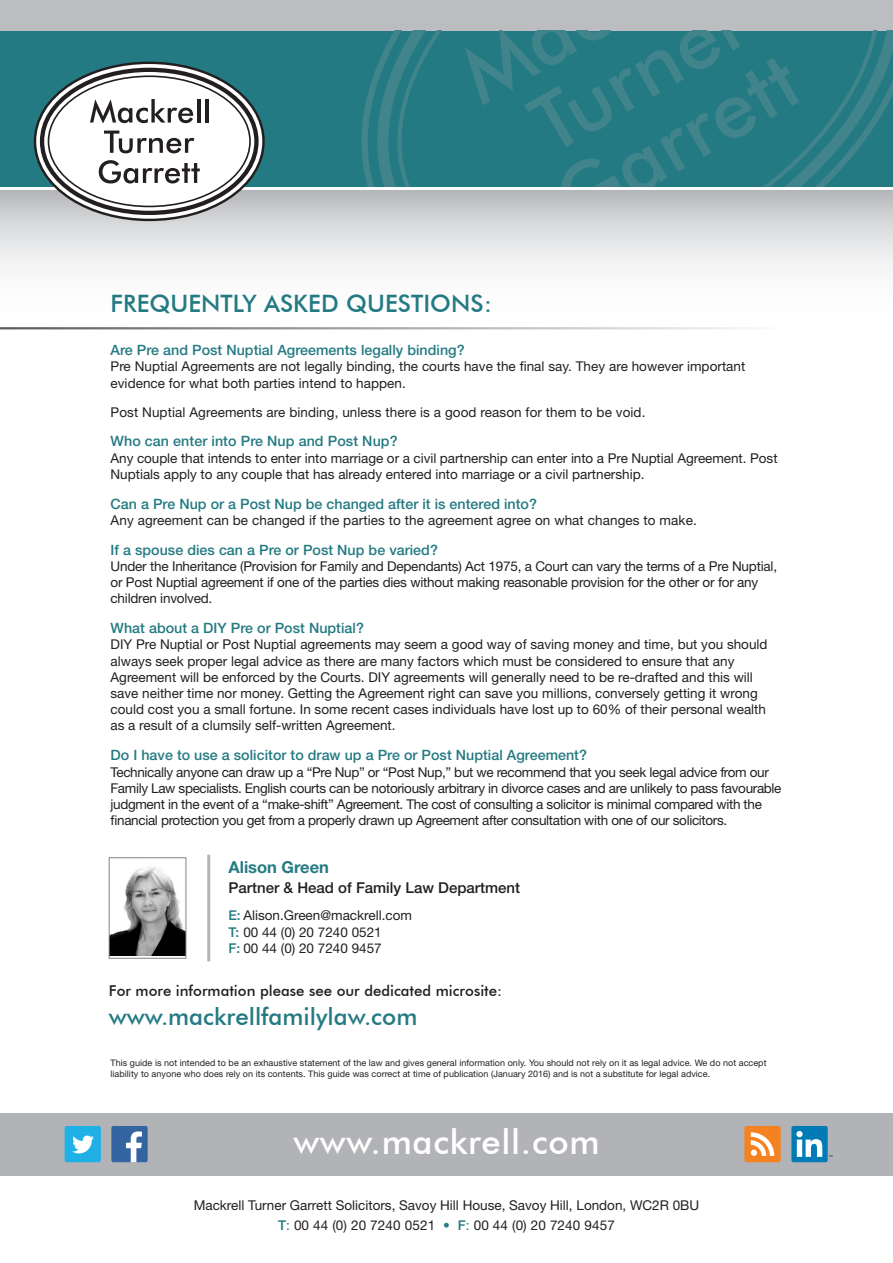
<style>
.page{position:relative;width:893px;height:1263px;background:#fff}
.page>*{position:absolute;margin:0;border:0;box-sizing:border-box;transform-origin:0 0}
.t1{font:500 34.5px "Futura BT";letter-spacing:.02em;color:#fff}
.t2{font:500 24px "Futura BT";color:#247a82}
.t3{font:700 16.5px "Helvetica Neue";color:#247a82}
.t4{font:500 15px "Futura BT";color:#231f20}
.t5{font:500 15px "Helvetica Neue";color:#231f20}
.t6{font:500 14.25px "Helvetica Neue";letter-spacing:.005em;color:#247a82}
.t7{font:13.5px/16.2px "Helvetica Neue";color:#231f20}
.t8{font:13.5px/16.2px "Helvetica Neue";letter-spacing:-.025em;color:#231f20}
.t9{font:9px/10.8px "Helvetica Neue";letter-spacing:.005em;color:#231f20}
.s1{font-weight:500;color:#247a82}
.s2{color:#247a82}
</style>
<div class="page">
<svg style="left:0;top:190px;width:893px;height:140px"></svg>
<div style="left:0;top:0;width:893px;height:36px;background:#bcbdc0"></div>
<div style="left:0;top:31px;width:893px;height:155px;background:#247a82"></div>
<svg style="left:361px;top:91px;width:8px;height:95px"></svg>
<svg style="left:369px;top:31px;width:524px;height:155px"></svg>
<svg style="left:465px;top:31px;width:334px;height:155px"></svg>
<svg style="left:34px;top:62px;width:231px;height:159px"></svg>
<hr style="left:0;top:327px;width:782px;height:2px;background:#fff">
<hr style="left:207px;top:855px;width:3px;height:106px;background:#b2b3b7">
<div style="left:0;top:1113px;width:893px;height:62px;background:#b2b3b7"></div>
<div style="left:791px;top:1126px;width:37px;height:36px;background:#007bb6;border-radius:2px"></div>
<svg style="left:796px;top:1131px;width:26px;height:26px"></svg>
<div style="left:744px;top:1126px;width:37px;height:36px;background:#f58220;border-radius:2px"></div>
<svg style="left:751px;top:1132px;width:23px;height:24px"></svg>
<div style="left:751px;top:1149px;width:6px;height:7px;background:#fff;border-radius:50%"></div>
<div style="left:65px;top:1126px;width:36px;height:36px;background:#1fb0e6;border-radius:2px"></div>
<svg style="left:72px;top:1135px;width:22px;height:18px"></svg>
<div style="left:111px;top:1126px;width:37px;height:36px;background:#3564a3;border-radius:2px"></div>
<svg style="left:126px;top:1131px;width:16px;height:31px"></svg>
<img style="left:111px;top:867px;width:73px;height:89px">
<div style="left:109px;top:857px;width:77px;height:101px;border:1px solid #808285"></div>
<p class="t2" style="left:111px;top:289px;width:383px">FREQUENTLY ASKED QUESTIONS:</p>
<p class="t6" style="left:111px;top:342px;width:356px">Are Pre and Post Nuptial Agreements legally binding?</p>
<p class="t7" style="left:111px;top:358px;width:636px">Pre Nuptial Agreements are not legally binding, the courts have the final say. They are however important evidence for what both parties intend to happen.</p>
<p class="t7" style="left:111px;top:403px;width:536px">Post Nuptial Agreements are binding, unless there is a good reason for them to be void.</p>
<p class="t6" style="left:111px;top:433px;width:289px">Who can enter into Pre Nup and Post Nup?</p>
<p class="t7" style="left:111px;top:450px;width:668px">Any couple that intends to enter into marriage or a civil partnership can enter into a Pre Nuptial Agreement. Post<br>Nuptials apply to any couple that has already entered into marriage or a civil partnership.</p>
<p class="t6" style="left:111px;top:495px;width:428px">Can a Pre Nup or a Post Nup be changed after it is entered into?</p>
<p class="t7" style="left:111px;top:512px;width:588px">Any agreement can be changed if the parties to the agreement agree on what changes to make.</p>
<p class="t6" style="left:111px;top:541px;width:329px">If a spouse dies can a Pre or Post Nup be varied?</p>
<p class="t7" style="left:111px;top:558px;width:668px">Under the Inheritance (Provision for Family and Dependants) Act 1975, a Court can vary the terms of a Pre Nuptial, or Post Nuptial agreement if one of the parties dies without making reasonable provision for the other or for any children involved.</p>
<p class="t6" style="left:111px;top:620px;width:255px">What about a DIY Pre or Post Nuptial?</p>
<p class="t7" style="left:111px;top:636px;width:658px">DIY Pre Nuptial or Post Nuptial agreements may seem a good way of saving money and time, but you should always seek proper legal advice as there are many factors which must be considered to ensure that any Agreement will be enforced by the Courts. DIY agreements will generally need to be re-drafted and this will save neither time nor money. Getting the Agreement right can save you millions, conversely getting it wrong could cost you a small fortune. In some recent cases individuals have lost up to 60% of their personal wealth as a result of a clumsily self-written Agreement.</p>
<p class="t6" style="left:111px;top:747px;width:478px">Do I have to use a solicitor to draw up a Pre or Post Nuptial Agreement?</p>
<p class="t8" style="left:111px;top:763px;width:672px">Technically anyone can draw up a “Pre Nup” or “Post Nup,” but we recommend that you seek legal advice from our Family Law specialists. English courts can be notoriously arbitrary in divorce cases and are unlikely to pass favourable judgment in the event of a “make-shift” Agreement. The cost of consulting a solicitor is minimal compared with the financial protection you get from a properly drawn up Agreement after consultation with one of our solicitors.</p>
<p class="t3" style="left:228px;top:857px;width:102px">Alison Green</p>
<p class="t5" style="left:228px;top:879px;width:293px">Partner &amp; Head of Family Law Department</p>
<p class="t7" style="left:228px;top:907px;width:185px"><span class="s1">E:</span> Alison.Green@mackrell.com</p>
<p class="t7" style="left:228px;top:924px;width:155px"><span class="s1">T:</span> 00 44 (0) 20 7240 0521</p>
<p class="t7" style="left:228px;top:940px;width:155px"><span class="s1">F:</span> 00 44 (0) 20 7240 9457</p>
<p class="t4" style="left:109px;top:981px;width:395px">For more information please see our dedicated microsite:</p>
<p class="t2" style="left:109px;top:1001px;width:310px">www.mackrellfamilylaw.com</p>
<p class="t9" style="left:111px;top:1057px;width:657px">This guide is not intended to be an exhaustive statement of the law and gives general information only. You should not rely on it as legal advice. We do not accept liability to anyone who does rely on its contents. This guide was correct at time of publication (January 2016) and is not a substitute for legal advice.</p>
<p class="t1" style="left:293px;top:1120px;width:308px">www.mackrell.com</p>
<p class="t7" style="left:194px;top:1197px;width:507px">Mackrell Turner Garrett Solicitors, Savoy Hill House, Savoy Hill, London, WC2R 0BU</p>
<p class="t7" style="left:278px;top:1217px;width:338px"><span class="s1">T</span><span class="s2">:</span> 00 44 (0) 20 7240 0521 <span class="s2">•</span> <span class="s1">F</span><span class="s2">:</span> 00 44 (0) 20 7240 9457</p>
</div>
